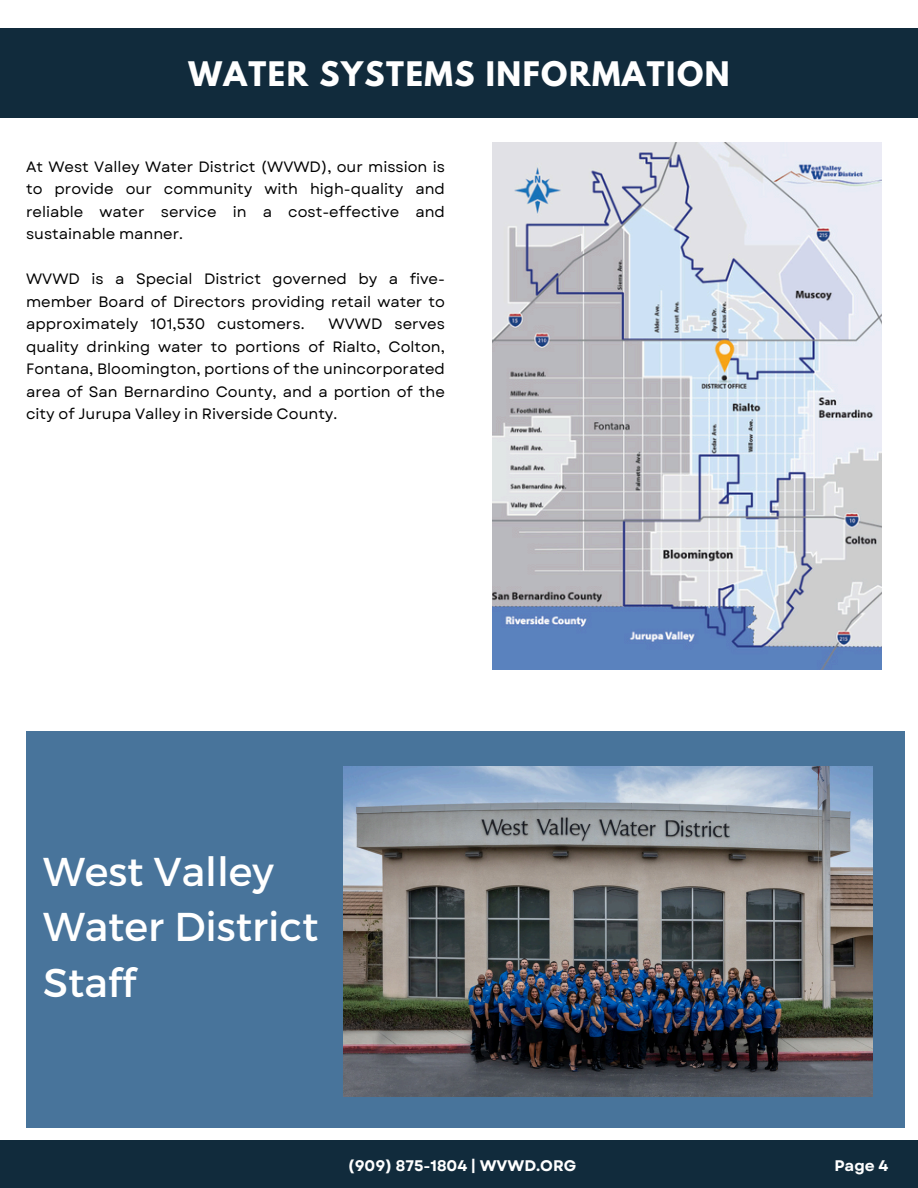
<style>
.page{position:relative;width:918px;height:1188px;background:#fff}
.page>*{position:absolute;margin:0;border:0;box-sizing:border-box;transform-origin:0 0}
.t1{font:40.2px/55.7px "Montserrat";color:#fff}
.t2{font:700 30px "League Spartan";letter-spacing:.05em;color:#fff}
.t3{font:700 15.3px "Garet";color:#fff}
.t4{font:15px/22.5px "Garet";color:#000;text-align:justify}
</style>
<div class="page">
<div style="left:0;top:1141px;width:918px;height:47px;background:#112b3c"></div>
<div style="left:0;top:28px;width:918px;height:90px;background:#112b3c"></div>
<img style="left:493px;top:142px;width:389px;height:528px">
<div style="left:26px;top:731px;width:879px;height:397px;background:#48749b"></div>
<img style="left:344px;top:767px;width:529px;height:329px">
<p class="t2" style="left:188px;top:59px;width:543px">WATER SYSTEMS INFORMATION</p>
<p class="t4" style="left:26px;top:155px;width:420px">At West Valley Water District (WVWD), our mission is to provide our community with high-quality and reliable water service in a cost-effective and sustainable manner.</p>
<p class="t4" style="left:26px;top:268px;width:420px">WVWD is a Special District governed by a five&shy;member Board of Directors providing retail water to approximately 101,530 customers.</p>
<p class="t4" style="left:26px;top:313px;width:420px;text-indent:303px">WVWD serves quality drinking water to portions of Rialto, Colton, Fontana, Bloomington, portions of the unincorporated area of San Bernardino County, and a portion of the city of Jurupa Valley in Riverside County.</p>
<h3 class="t1" style="left:43px;top:841px;width:277px">West Valley<br>Water District<br>Staff</h3>
<p class="t3" style="left:348px;top:1154px;width:230px">(909) 875-1804 | WVWD.ORG</p>
<h4 class="t3" style="left:834px;top:1154px;width:55px">Page 4</h4>
</div>
